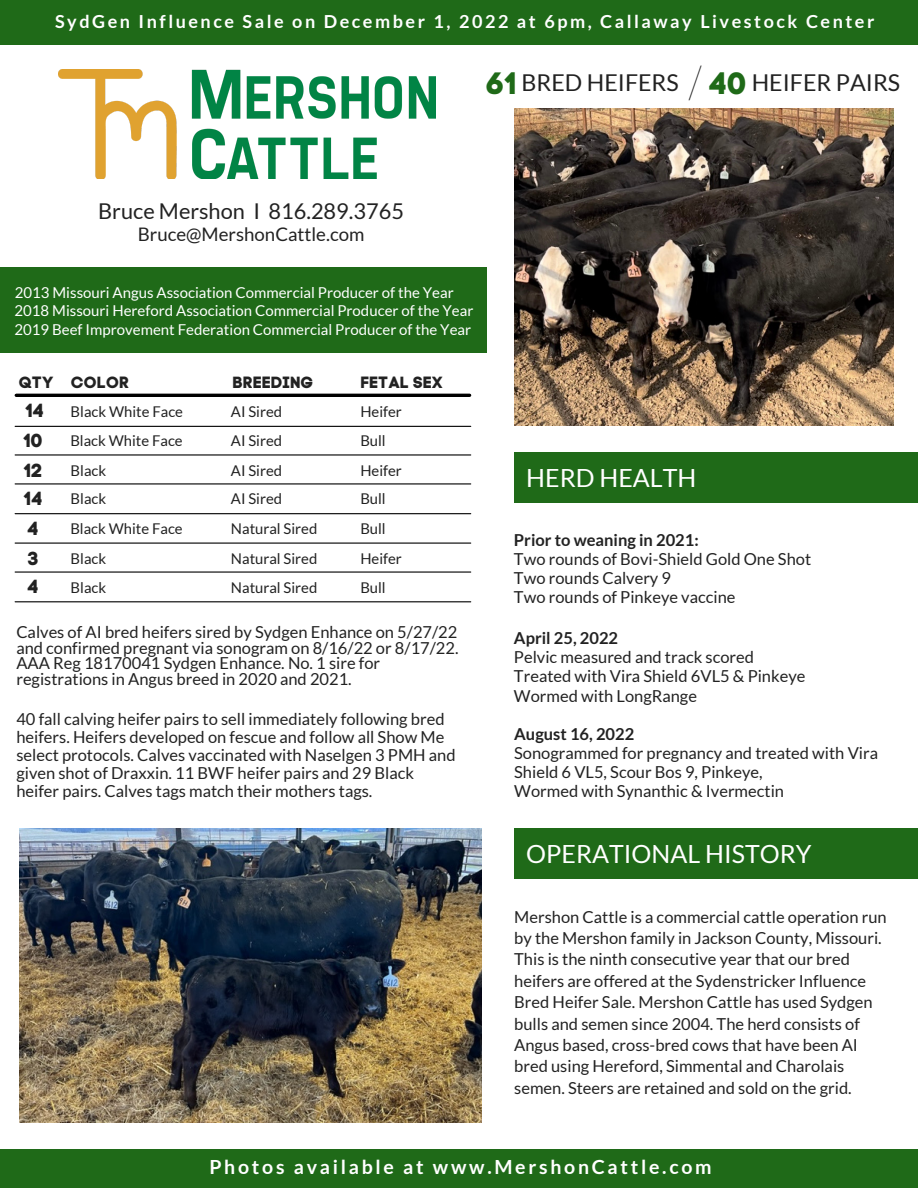
<style>
.page{position:relative;width:918px;height:1188px;background:#fff}
.page>*{position:absolute;margin:0;border:0;box-sizing:border-box;transform-origin:0 0}
.t1{font:42.3px "Code Pro Light LC";color:#222}
.t2{font:25.05px "Lato";color:#fff}
.t3{font:23.25px "Lato";color:#222}
.t4{font:21.75px "Lato";color:#222}
.t5{font:700 19.5px "Lato";letter-spacing:.14em;color:#fff}
.t6{font:18.9px "Code Pro Bold LC";color:#222}
.t7{font:18.75px "Lato";color:#222}
.t8{font:700 18px "Lato";letter-spacing:.14em;color:#fff}
.t9{font:16.5px/21.3px "Lato";color:#222}
.t10{font:700 16.5px "Lato";color:#222}
.t11{font:16.2px "Code Pro Bold LC";color:#222}
.t12{font:15px "Lato";color:#fff}
.t13{font:14.85px/28.5px "Lato";color:#222}
.s1{font-family:"Code Pro Bold LC";font-size:30.9px;color:#1f6a18}
</style>
<div class="page">
<div style="left:0;top:1149px;width:918px;height:39px;background:#1f6a18"></div>
<div style="left:0;top:0;width:918px;height:45px;background:#1f6a18"></div>
<div style="left:0;top:268px;width:487px;height:85px;background:#1f6a18"></div>
<img style="left:58px;top:70px;width:377px;height:109px">
<div style="left:514px;top:829px;width:404px;height:50px;background:#1f6a18"></div>
<div style="left:514px;top:452px;width:404px;height:51px;background:#1f6a18"></div>
<img style="left:514px;top:109px;width:379px;height:317px">
<hr style="left:16px;top:394px;width:454px;height:3px;background:#000">
<hr style="left:15px;top:426px;width:456px;height:1px;background:#000">
<hr style="left:15px;top:454px;width:456px;height:2px;background:#000">
<hr style="left:15px;top:483px;width:456px;height:1px;background:#000">
<hr style="left:15px;top:513px;width:456px;height:1px;background:#000">
<hr style="left:15px;top:543px;width:456px;height:1px;background:#000">
<hr style="left:15px;top:571px;width:456px;height:2px;background:#000">
<hr style="left:15px;top:601px;width:456px;height:1px;background:#000">
<img style="left:20px;top:828px;width:462px;height:295px">
<p class="t8" style="left:55px;top:10px;width:821px">SydGen Influence Sale on December 1, 2022 at 6pm, Callaway Livestock Center</p>
<h1 class="t1" style="left:688px;top:58px;width:16px">/</h1>
<h3 class="t3" style="left:487px;top:68px;width:415px"><span class="s1">61</span> BRED HEIFERS <span class="s1">40</span> HEIFER PAIRS</h3>
<h3 class="t4" style="left:98px;top:198px;width:307px">Bruce Mershon I 816.289.3765</h3>
<p class="t7" style="left:138px;top:223px;width:228px">Bruce@MershonCattle.com</p>
<p class="t12" style="left:15px;top:283px;width:440px">2013 Missouri Angus Association Commercial Producer of the Year</p>
<p class="t12" style="left:15px;top:320px;width:458px">2019 Beef Improvement Federation Commercial Producer of the Year</p>
<p class="t12" style="left:15px;top:302px;width:460px">2018 Missouri Hereford Association Commercial Producer of the Year</p>
<p class="t11" style="left:18px;top:372px;width:112px">QTY COLOR</p>
<p class="t11" style="left:233px;top:372px;width:82px">BREEDING</p>
<p class="t11" style="left:360px;top:373px;width:84px">FETAL SEX</p>
<p class="t6" style="left:26px;top:399px;width:20px">14</p>
<p class="t13" style="left:71px;top:397px;width:114px">Black White Face</p>
<p class="t13" style="left:231px;top:397px;width:53px">AI Sired</p>
<p class="t13" style="left:360px;top:397px;width:43px">Heifer</p>
<p class="t6" style="left:24px;top:429px;width:21px">10</p>
<p class="t13" style="left:70px;top:426px;width:114px">Black White Face</p>
<p class="t13" style="left:231px;top:426px;width:53px">AI Sired</p>
<p class="t13" style="left:360px;top:426px;width:27px">Bull</p>
<p class="t6" style="left:24px;top:459px;width:20px">12</p>
<p class="t13" style="left:71px;top:456px;width:37px">Black</p>
<p class="t13" style="left:231px;top:456px;width:53px">AI Sired</p>
<p class="t6" style="left:24px;top:487px;width:20px">14</p>
<p class="t13" style="left:71px;top:485px;width:37px">Black</p>
<p class="t13" style="left:231px;top:485px;width:53px">AI Sired</p>
<p class="t13" style="left:360px;top:456px;width:43px">Heifer<br>Bull</p>
<p class="t6" style="left:28px;top:517px;width:13px">4</p>
<p class="t13" style="left:70px;top:514px;width:114px">Black White Face</p>
<p class="t13" style="left:231px;top:514px;width:88px">Natural Sired</p>
<p class="t13" style="left:360px;top:514px;width:27px">Bull</p>
<p class="t6" style="left:28px;top:547px;width:12px">3</p>
<p class="t13" style="left:71px;top:544px;width:37px">Black</p>
<p class="t13" style="left:231px;top:544px;width:88px">Natural Sired</p>
<p class="t6" style="left:28px;top:576px;width:13px">4</p>
<p class="t13" style="left:71px;top:573px;width:37px">Black</p>
<p class="t13" style="left:231px;top:573px;width:88px">Natural Sired</p>
<p class="t13" style="left:360px;top:544px;width:43px">Heifer<br>Bull</p>
<p class="t9" style="left:16px;top:624px;width:444px;line-height:15.8px">Calves of AI bred heifers sired by Sydgen Enhance on 5/27/22 and confirmed pregnant via sonogram on 8/16/22 or 8/17/22.<br>AAA Reg 18170041 Sydgen Enhance. No. 1 sire for registrations in Angus breed in 2020 and 2021.</p>
<p class="t9" style="left:16px;top:710px;width:441px;line-height:18px">40 fall calving heifer pairs to sell immediately following bred heifers. Heifers developed on fescue and follow all Show Me select protocols. Calves vaccinated with Naselgen 3 PMH and given shot of Draxxin. 11 BWF heifer pairs and 29 Black heifer pairs. Calves tags match their mothers tags.</p>
<h2 class="t2" style="left:526px;top:462px;width:172px">HERD HEALTH</h2>
<p class="t10" style="left:514px;top:530px;width:186px">Prior to weaning in 2021:</p>
<p class="t9" style="left:514px;top:549px;width:299px;line-height:19.2px">Two rounds of Bovi-Shield Gold One Shot<br>Two rounds Calvery 9<br>Two rounds of Pinkeye vaccine</p>
<p class="t10" style="left:514px;top:628px;width:106px">April 25, 2022</p>
<p class="t9" style="left:514px;top:647px;width:293px;line-height:19.2px">Pelvic measured and track scored<br>Treated with Vira Shield 6VL5 &amp; Pinkeye<br>Wormed with LongRange</p>
<p class="t10" style="left:514px;top:724px;width:122px">August 16, 2022</p>
<p class="t9" style="left:514px;top:743px;width:365px;line-height:19.2px">Sonogrammed for pregnancy and treated with Vira<br>Shield 6 VL5, Scour Bos 9, Pinkeye,<br>Wormed with Synanthic &amp; Ivermectin</p>
<h2 class="t2" style="left:526px;top:839px;width:287px">OPERATIONAL HISTORY</h2>
<p class="t9" style="left:514px;top:906px;width:374px">Mershon Cattle is a commercial cattle operation run by the Mershon family in Jackson County, Missouri.<br>This is the ninth consecutive year that our bred heifers are offered at the Sydenstricker Influence Bred Heifer Sale. Mershon Cattle has used Sydgen bulls and semen since 2004. The herd consists of Angus based, cross-bred cows that have been AI bred using Hereford, Simmental and Charolais semen. Steers are retained and sold on the grid.</p>
<p class="t5" style="left:209px;top:1155px;width:504px">Photos available at www.MershonCattle.com</p>
</div>
